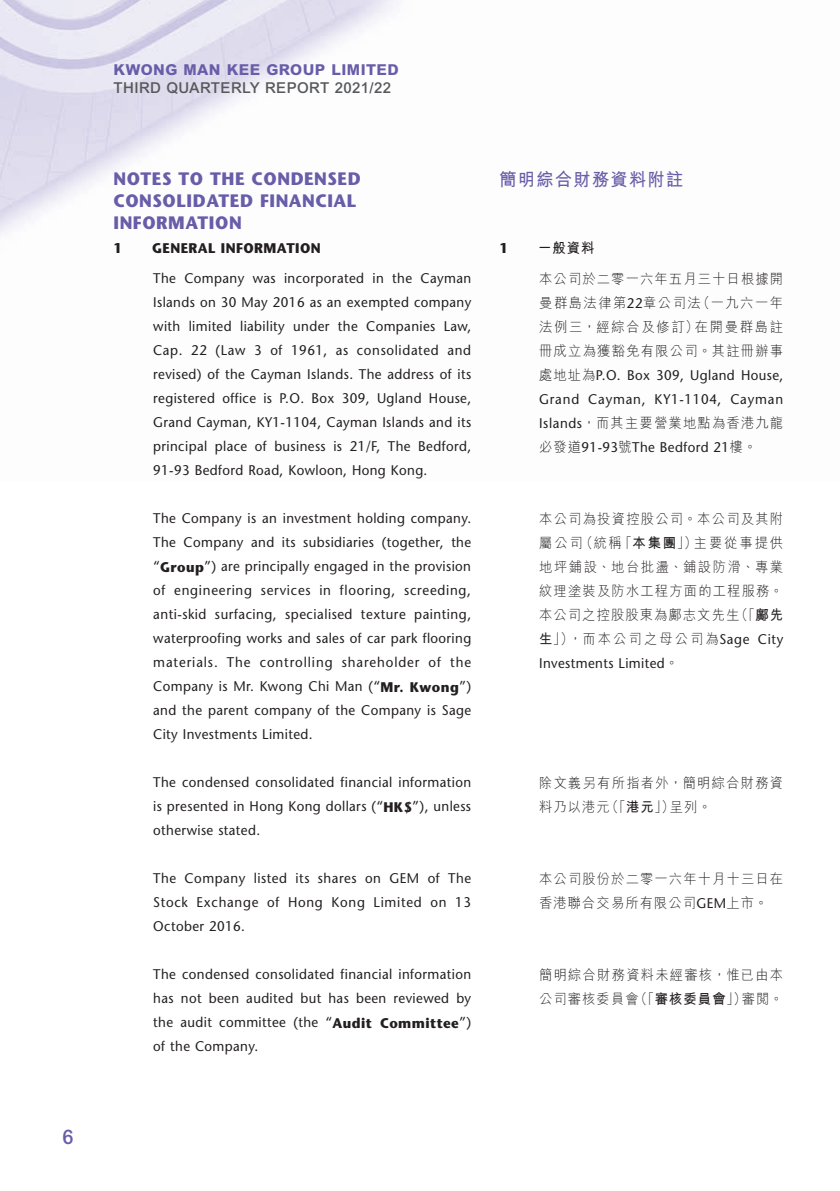
<style>
.page{position:relative;width:840px;height:1191px;background:#fff}
.page>*{position:absolute;margin:0;border:0;box-sizing:border-box;transform-origin:0 0}
.t1{font:500 20px "Arial MT Std";color:#685da8}
.t2{font:700 18px/22px "Stone Sans Std";letter-spacing:.03em;color:#685da8;scale:.95 1}
.t3{font:700 18px "M Hei HK";letter-spacing:.08em;color:#685da8;scale:.95 1}
.t4{font:500 15px "Arial MT Std";letter-spacing:.03em;color:#57585a}
.t5{font:800 15px "Arial MT Std";letter-spacing:.03em;color:#685da8}
.t6{font:500 14px/24px "Stone Sans Std";letter-spacing:.03em;color:#231f20;text-align:justify;scale:.95 1}
.t7{font:300 14px/24px "M Hei HK";letter-spacing:.09em;color:#231f20;scale:.95 1}
.t8{font:500 14px/24px "Stone Sans Std";letter-spacing:.05em;color:#231f20;scale:.95 1}
.t9{font:700 14px "Stone Sans Std";letter-spacing:.03em;color:#231f20;scale:.95 1}
.t10{font:700 14px "M Hei HK";color:#231f20;scale:.95 1}
.s1{font-weight:700}
.s2{font-family:"Stone Sans Std";font-weight:500}
.s3{font-family:"M Hei HK";font-weight:300}
</style>
<div class="page">
<img style="left:0;top:0;width:396px;height:234px">
<h1 class="t1" style="left:63px;top:1125px;width:13px">6</h1>
<p class="t5" style="left:113px;top:61px;width:287px">KWONG MAN KEE GROUP LIMITED</p>
<p class="t4" style="left:113px;top:79px;width:279px">THIRD QUARTERLY REPORT 2021/22</p>
<p class="t2" style="left:113px;top:168px;width:261px">NOTES TO THE CONDENSED<br>CONSOLIDATED FINANCIAL<br>INFORMATION</p>
<p class="t9" style="left:113px;top:240px;width:10px">1</p>
<p class="t9" style="left:152px;top:240px;width:179px">GENERAL INFORMATION</p>
<p class="t6" style="left:153px;top:266px;width:336px">The Company was incorporated in the Cayman Islands on 30 May 2016 as an exempted company with limited liability under the Companies Law, Cap. 22 (Law 3 of 1961, as consolidated and revised) of the Cayman Islands. The address of its registered office is P.O. Box 309, Ugland House, Grand Cayman, KY1-1104, Cayman Islands and its principal place of business is 21/F, The Bedford, 91-93 Bedford Road, Kowloon, Hong Kong.</p>
<p class="t6" style="left:153px;top:506px;width:336px">The Company is an investment holding company.<br>The Company and its subsidiaries (together, the “<span class="s1">Group</span>”) are principally engaged in the provision of engineering services in flooring, screeding, anti-skid surfacing, specialised texture painting, waterproofing works and sales of car park flooring materials. The controlling shareholder of the Company is Mr. Kwong Chi Man (“<span class="s1">Mr. Kwong</span>”) and the parent company of the Company is Sage City Investments Limited.</p>
<p class="t6" style="left:153px;top:770px;width:336px">The condensed consolidated financial information is presented in Hong Kong dollars (“<span class="s1">HK$</span>”), unless otherwise stated.</p>
<p class="t6" style="left:153px;top:866px;width:336px">The Company listed its shares on GEM of The Stock Exchange of Hong Kong Limited on 13<br>October 2016.</p>
<p class="t6" style="left:153px;top:962px;width:336px">The condensed consolidated financial information has not been audited but has been reviewed by the audit committee (the “<span class="s1">Audit Committee</span>”) of the Company.</p>
<p class="t3" style="left:499px;top:166px;width:195px">簡明綜合財務資料附註</p>
<p class="t9" style="left:499px;top:240px;width:10px">1</p>
<p class="t10" style="left:537px;top:238px;width:61px">一般資料</p>
<p class="t7" style="left:539px;top:266px;width:258px;text-align:justify">本公司於二零一六年五月三十日根據開曼群島法律第<span class="s2">22</span>章公司法（一九六一年法例三，經綜合及修訂）在開曼群島註冊成立為獲豁免有限公司。其註冊辦事</p>
<p class="t8" style="left:539px;top:363px;width:258px"><span class="s3">處地址為</span>P.O. Box 309, Ugland House,<br>Grand Cayman, KY1-1104, Cayman</p>
<p class="t7" style="left:539px;top:410px;width:258px"><span class="s2">Islands</span>，而其主要營業地點為香港九龍</p>
<p class="t6" style="left:539px;top:435px;width:230px"><span class="s3">必發道</span>91-93<span class="s3">號</span>The Bedford 21<span class="s3">樓。</span></p>
<p class="t7" style="left:539px;top:506px;width:258px;text-align:justify">本公司為投資控股公司。本公司及其附屬公司（統稱「<span class="s1">本集團</span>」）主要從事提供地坪鋪設、地台批盪、鋪設防滑、專業紋理塗裝及防水工程方面的工程服務。本公司之控股股東為鄺志文先生（「<span class="s1">鄺先生</span>」），而本公司之母公司為<span class="s2">Sage City</span></p>
<p class="t6" style="left:539px;top:651px;width:148px">Investments Limited<span class="s3">。</span></p>
<p class="t7" style="left:539px;top:770px;width:258px">除文義另有所指者外，簡明綜合財務資料乃以港元（「<span class="s1">港元</span>」）呈列。</p>
<p class="t7" style="left:539px;top:866px;width:258px">本公司股份於二零一六年十月十三日在香港聯合交易所有限公司<span class="s2">GEM</span>上市。</p>
<p class="t7" style="left:539px;top:962px;width:258px">簡明綜合財務資料未經審核，惟已由本公司審核委員會（「<span class="s1">審核委員會</span>」）審閱。</p>
</div>
